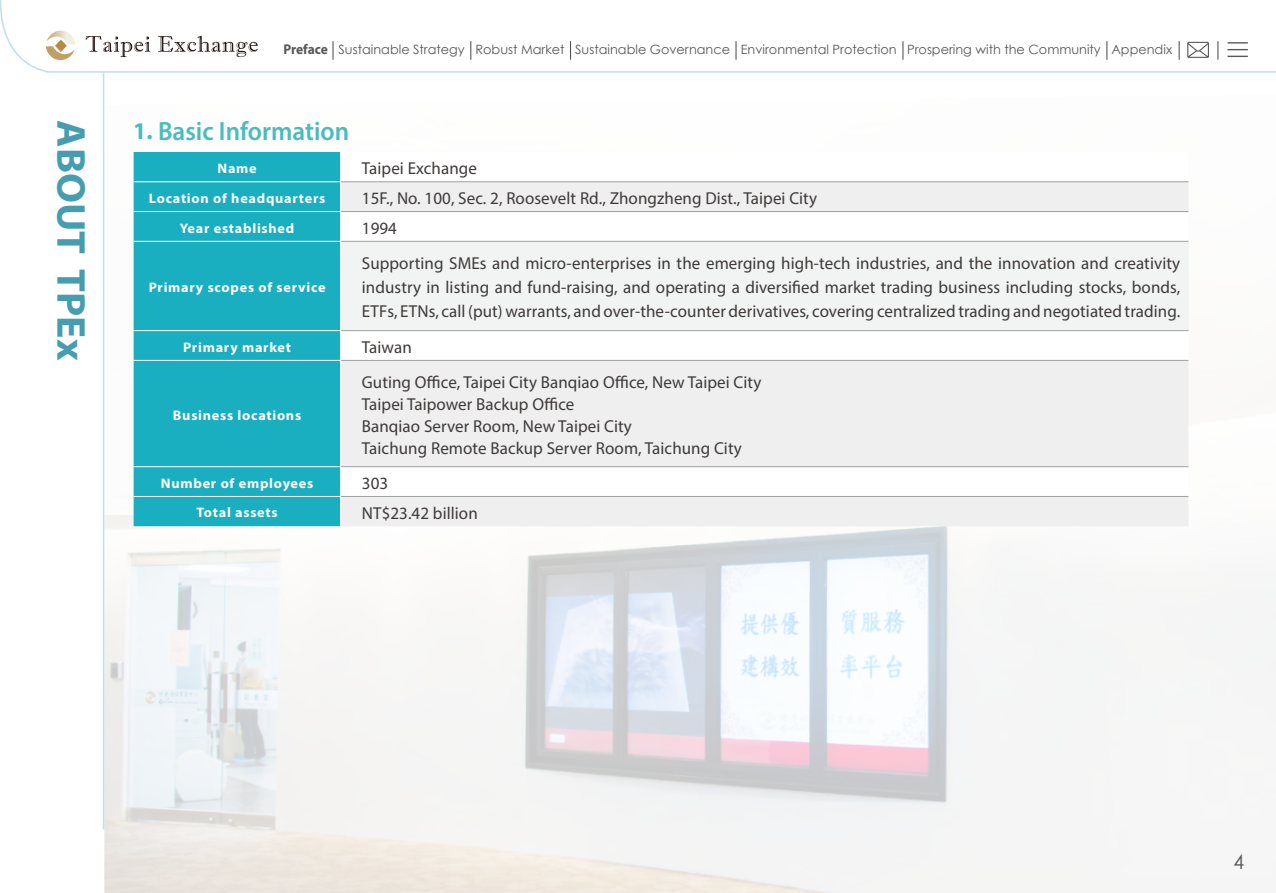
<style>
.page{position:relative;width:1276px;height:893px;background:#fff}
.page>*{position:absolute;margin:0;border:0;box-sizing:border-box;transform-origin:0 0}
.A直大標{font:700 40.5px "Myriad Pro";color:#469db0}
.A內文小標1_1_1{font:600 26.4px "Myriad Pro";color:#49bcbd;scale:.95 1}
.t1{font:20.25px "Century Gothic";color:#595757;scale:.95 1}
.Ａ英文表格內文W7-9PT{font:17.25px/24px "Myriad Pro";letter-spacing:.005em;color:#3e3a39;text-align:justify}
.A表格反白W9-11PT{font:700 13.8px "Myriad Pro";letter-spacing:.05em;color:#fff}
.t2{font:12.9px "Century Gothic";color:#595757}
.s1{font-family:"Myriad Pro";font-weight:700;font-size:14.1px}
.s2{font-size:16.65px;color:#fff}
.s3{font-weight:700;font-size:24px}
</style>
<div class="page">
<img style="left:104px;top:514px;width:1172px;height:379px">
<hr style="left:103px;top:72px;width:1px;height:757px;background:#bde0e9">
<div style="left:134px;top:152px;width:206px;height:374px;background:#1aaec1"></div>
<svg style="left:341px;top:182px;width:847px;height:344px;fill:#efefef"></svg>
<div style="left:341px;top:241px;width:847px;height:90px;background:#f2f3f3"></div>
<hr style="left:341px;top:181px;width:847px;height:1px;background:#9fa0a0">
<hr style="left:341px;top:211px;width:847px;height:1px;background:#9fa0a0">
<hr style="left:341px;top:241px;width:847px;height:1px;background:#9fa0a0">
<hr style="left:341px;top:330px;width:847px;height:1px;background:#9fa0a0">
<hr style="left:341px;top:360px;width:847px;height:1px;background:#9fa0a0">
<hr style="left:341px;top:466px;width:847px;height:1px;background:#9fa0a0">
<hr style="left:341px;top:496px;width:847px;height:1px;background:#9fa0a0">
<hr style="left:134px;top:182px;width:207px;height:1px;background:#fff">
<hr style="left:134px;top:211px;width:207px;height:1px;background:#fff">
<svg style="left:340px;top:183px;width:1px;height:57px"></svg>
<hr style="left:134px;top:241px;width:207px;height:1px;background:#fff">
<hr style="left:134px;top:330px;width:207px;height:1px;background:#fff">
<svg style="left:340px;top:332px;width:1px;height:27px"></svg>
<hr style="left:134px;top:360px;width:207px;height:1px;background:#fff">
<hr style="left:134px;top:466px;width:207px;height:1px;background:#fff">
<hr style="left:134px;top:496px;width:207px;height:1px;background:#fff">
<svg style="left:340px;top:468px;width:1px;height:58px"></svg>
<hr style="left:48px;top:71px;width:1228px;height:2px;background:#bde0e9">
<svg style="left:1179px;top:41px;width:1px;height:19px"></svg>
<svg style="left:1106px;top:41px;width:1px;height:19px"></svg>
<svg style="left:902px;top:41px;width:1px;height:19px"></svg>
<svg style="left:736px;top:41px;width:1px;height:19px"></svg>
<svg style="left:570px;top:41px;width:1px;height:19px"></svg>
<svg style="left:470px;top:41px;width:1px;height:19px"></svg>
<svg style="left:333px;top:41px;width:1px;height:19px"></svg>
<svg style="left:1217px;top:41px;width:1px;height:19px"></svg>
<hr style="left:1227px;top:42px;width:20px;height:2px;background:#595757">
<svg style="left:1227px;top:49px;width:20px;height:1px"></svg>
<svg style="left:1227px;top:56px;width:20px;height:1px"></svg>
<svg style="left:0;top:0;width:75px;height:73px"></svg>
<svg style="left:86px;top:36px;width:64px;height:21px"></svg>
<svg style="left:158px;top:36px;width:100px;height:21px"></svg>
<svg style="left:1187px;top:42px;width:22px;height:16px"></svg>
<p class="A直大標" style="left:98px;top:120px;width:242px;rotate:90deg">ABOUT TPEx</p>
<p class="t2" style="left:283px;top:41px;width:930px"><span class="s1">Preface</span> Sustainable Strategy Robust Market Sustainable Governance Environmental Protection Prospering with the Community Appendix <span class="s2">Email</span></p>
<p class="A內文小標1_1_1" style="left:133px;top:114px;width:229px"><span class="s3">1.</span> Basic Information</p>
<p class="A表格反白W9-11PT" style="left:217px;top:159px;width:41px">Name</p>
<p class="Ａ英文表格內文W7-9PT" style="left:362px;top:156px;width:117px">Taipei Exchange</p>
<p class="A表格反白W9-11PT" style="left:149px;top:189px;width:178px">Location of headquarters</p>
<p class="Ａ英文表格內文W7-9PT" style="left:362px;top:186px;width:457px">15F., No. 100, Sec. 2, Roosevelt Rd., Zhongzheng Dist., Taipei City</p>
<p class="A表格反白W9-11PT" style="left:180px;top:219px;width:116px">Year established</p>
<p class="Ａ英文表格內文W7-9PT" style="left:362px;top:216px;width:37px">1994</p>
<p class="A表格反白W9-11PT" style="left:149px;top:278px;width:178px">Primary scopes of service</p>
<p class="Ａ英文表格內文W7-9PT" style="left:362px;top:251px;width:820px">Supporting SMEs and micro-enterprises in the emerging high-tech industries, and the innovation and creativity industry in listing and fund-raising, and operating a diversified market trading business including stocks, bonds, ETFs, ETNs, call (put) warrants, and over-the-counter derivatives, covering centralized trading and negotiated trading.</p>
<p class="A表格反白W9-11PT" style="left:183px;top:338px;width:109px">Primary market</p>
<p class="Ａ英文表格內文W7-9PT" style="left:362px;top:335px;width:51px">Taiwan</p>
<p class="A表格反白W9-11PT" style="left:173px;top:406px;width:130px">Business locations</p>
<p class="Ａ英文表格內文W7-9PT" style="left:362px;top:369px;width:401px">Guting Office, Taipei City Banqiao Office, New Taipei City</p>
<p class="Ａ英文表格內文W7-9PT" style="left:362px;top:392px;width:214px">Taipei Taipower Backup Office</p>
<p class="Ａ英文表格內文W7-9PT" style="left:362px;top:414px;width:271px">Banqiao Server Room, New Taipei City</p>
<p class="Ａ英文表格內文W7-9PT" style="left:362px;top:436px;width:381px">Taichung Remote Backup Server Room, Taichung City</p>
<p class="A表格反白W9-11PT" style="left:161px;top:474px;width:154px">Number of employees</p>
<p class="Ａ英文表格內文W7-9PT" style="left:362px;top:471px;width:28px">303</p>
<p class="A表格反白W9-11PT" style="left:196px;top:504px;width:83px">Total assets</p>
<p class="Ａ英文表格內文W7-9PT" style="left:362px;top:501px;width:117px">NT$23.42 billion</p>
<p class="t1" style="left:1233px;top:849px;width:13px">4</p>
</div>
